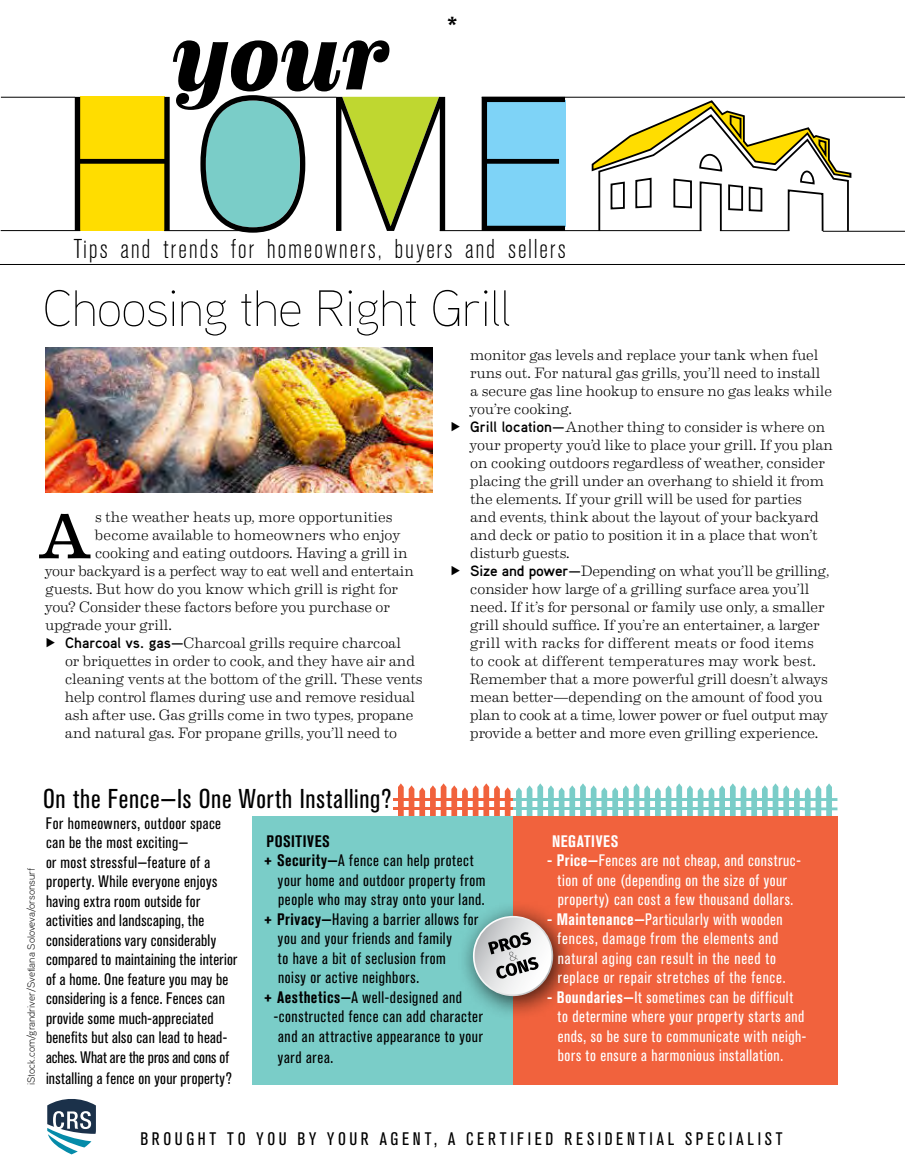
<style>
.page{position:relative;width:905px;height:1175px;background:#fff}
.page>*{position:absolute;margin:0;border:0;box-sizing:border-box;transform-origin:0 0}
.t1{font:italic 700 101.25px "Eames Century Modern";color:#000}
.t2{font:63.75px "Eames Century Modern";color:#000}
.t3{font:100 51px "Aaux Pro";letter-spacing:-.01em;color:#000}
.t4{font:300 condensed 27px "Akzidenz Grotesk BQ";letter-spacing:.07em;color:#000}
.t5{font:condensed 27px "Akzidenz Grotesk BQ";letter-spacing:.025em;color:#000}
.t6{font:700 27px "Lomba";color:#000}
.t7{font:condensed 18px "Akzidenz Grotesk BQ";letter-spacing:.205em;color:#000}
.t8{font:condensed 16.5px/19.5px "Akzidenz Grotesk BQ";letter-spacing:.03em;color:#000}
.t9{font:condensed 16.5px/19.5px "Akzidenz Grotesk BQ";letter-spacing:.04em;color:#fff}
.t10{font:700 condensed 16.5px "Akzidenz Grotesk BQ";letter-spacing:.04em;color:#fff}
.t11{font:700 condensed 16.5px "Akzidenz Grotesk BQ";letter-spacing:.04em;color:#000}
.t12{font:300 15px/18px "Eames Century Modern";letter-spacing:-.005em;color:#000}
.t13{font:300 10.5px "Aaux Pro";color:#000}
.s1{font-family:"Aaux Pro";font-weight:700}
.s2{font-weight:700}
</style>
<div class="page">
<hr style="left:513px;top:798px;width:54px;height:3px;background:#7acdc8">
<hr style="left:513px;top:807px;width:54px;height:3px;background:#7acdc8">
<svg style="left:516px;top:783px;width:316px;height:34px"></svg>
<hr style="left:802px;top:798px;width:35px;height:3px;background:#7acdc8">
<hr style="left:802px;top:807px;width:35px;height:3px;background:#7acdc8">
<hr style="left:459px;top:798px;width:54px;height:3px;background:#f1623d">
<hr style="left:459px;top:807px;width:54px;height:3px;background:#f1623d">
<svg style="left:398px;top:783px;width:112px;height:34px"></svg>
<hr style="left:393px;top:798px;width:54px;height:3px;background:#f1623d">
<hr style="left:393px;top:807px;width:54px;height:3px;background:#f1623d">
<div style="left:513px;top:817px;width:324px;height:267px;background:#f1623d"></div>
<div style="left:252px;top:817px;width:261px;height:267px;background:#7acdc8"></div>
<svg style="left:47px;top:1099px;width:49px;height:55px"></svg>
<hr style="left:1px;top:97px;width:74px;height:1px;background:#000">
<svg style="left:75px;top:95px;width:490px;height:138px"></svg>
<svg style="left:590px;top:100px;width:262px;height:132px"></svg>
<hr style="left:720px;top:230px;width:69px;height:1px;background:#000">
<hr style="left:822px;top:231px;width:82px;height:1px;background:#000">
<hr style="left:164px;top:230px;width:90px;height:1px;background:#000">
<hr style="left:1px;top:230px;width:79px;height:1px;background:#000">
<hr style="left:253px;top:97px;width:83px;height:1px;background:#000">
<hr style="left:440px;top:230px;width:261px;height:1px;background:#000">
<hr style="left:481px;top:97px;width:423px;height:1px;background:#000">
<hr style="left:0;top:264px;width:904px;height:1px;background:#000">
<div style="left:457px;top:900px;width:120px;height:120px;background:#000;opacity:.75"></div>
<svg style="left:468px;top:916px;width:89px;height:84px;background:#b2afab"></svg>
<img style="left:45px;top:348px;width:387px;height:144px">
<h1 class="t1" style="left:171px;top:-22px;width:219px">your</h1>
<h3 class="t6" style="left:447px;top:12px;width:13px">*</h3>
<h3 class="t4" style="left:74px;top:234px;width:493px">Tips and trends for homeowners, buyers and sellers</h3>
<h3 class="t3" style="left:43px;top:276px;width:469px">Choosing the Right Grill</h3>
<h2 class="t2" style="left:37px;top:489px;width:58px">A</h2>
<p class="t12" style="left:95px;top:507px;width:299px">s the weather heats up, more opportunities</p>
<p class="t12" style="left:95px;top:525px;width:307px">become available to homeowners who enjoy</p>
<p class="t12" style="left:95px;top:543px;width:314px">cooking and eating outdoors. Having a grill in</p>
<p class="t12" style="left:45px;top:561px;width:370px">your backyard is a perfect way to eat well and entertain</p>
<p class="t12" style="left:45px;top:579px;width:354px">guests. But how do you know which grill is right for</p>
<p class="t12" style="left:45px;top:597px;width:347px">you? Consider these factors before you purchase or</p>
<p class="t12" style="left:45px;top:615px;width:128px">upgrade your grill.</p>
<p class="t12" style="left:65px;top:633px;width:337px"><span class="s1">Charcoal vs. gas—</span>Charcoal grills require charcoal</p>
<p class="t12" style="left:65px;top:651px;width:351px">or briquettes in order to cook, and they have air and</p>
<p class="t12" style="left:65px;top:669px;width:359px">cleaning vents at the bottom of the grill. These vents</p>
<p class="t12" style="left:65px;top:687px;width:352px">help control flames during use and remove residual</p>
<p class="t12" style="left:65px;top:705px;width:350px">ash after use. Gas grills come in two types, propane</p>
<p class="t12" style="left:65px;top:723px;width:333px">and natural gas. For propane grills, you’ll need to</p>
<h3 class="t5" style="left:43px;top:783px;width:350px">On the Fence—Is One Worth Installing?</h3>
<p class="t12" style="left:469px;top:345px;width:365px">monitor gas levels and replace your tank when fuel runs out. For natural gas grills, you’ll need to install<br>a secure gas line hookup to ensure no gas leaks while you’re cooking.<br><span class="s1">Grill location—</span>Another thing to consider is where on your property you’d like to place your grill. If you plan on cooking outdoors regardless of weather, consider placing the grill under an overhang to shield it from the elements. If your grill will be used for parties<br>and events, think about the layout of your backyard and deck or patio to position it in a place that won’t disturb guests.<br><span class="s1">Size and power—</span>Depending on what you’ll be grilling, consider how large of a grilling surface area you’ll need. If it’s for personal or family use only, a smaller grill should suffice. If you’re an entertainer, a larger grill with racks for different meats or food items<br>to cook at different temperatures may work best.<br>Remember that a more powerful grill doesn’t always mean better—depending on the amount of food you plan to cook at a time, lower power or fuel output may provide a better and more even grilling experience.</p>
<p class="t13" style="left:25px;top:1084px;width:218px;rotate:-90deg">iStock.com/grandriver/Svetlana Soloveva/orsonsurf</p>
<p class="t8" style="left:46px;top:813px;width:193px">For homeowners, outdoor space can be the most exciting—<br>or most stressful—feature of a property. While everyone enjoys having extra room outside for activities and landscaping, the considerations vary considerably compared to maintaining the interior of a home. One feature you may be considering is a fence. Fences can provide some much-appreciated benefits but also can lead to head&shy;aches. What are the pros and cons of</p>
<p class="t8" style="left:46px;top:1069px;width:187px">installing a fence on your property?</p>
<p class="t11" style="left:266px;top:831px;width:65px">POSITIVES</p>
<p class="t8" style="left:263px;top:851px;width:211px"><span class="s2">+ Security—</span>A fence can help protect</p>
<p class="t8" style="left:278px;top:870px;width:209px">your home and outdoor property from</p>
<p class="t8" style="left:278px;top:890px;width:208px">people who may stray onto your land.</p>
<p class="t8" style="left:263px;top:909px;width:216px"><span class="s2">+ Privacy—</span>Having a barrier allows for</p>
<p class="t8" style="left:278px;top:929px;width:175px">you and your friends and family</p>
<p class="t8" style="left:278px;top:948px;width:169px">to have a bit of seclusion from</p>
<p class="t8" style="left:278px;top:968px;width:142px">noisy or active neighbors.</p>
<p class="t8" style="left:263px;top:987px;width:200px"><span class="s2">+ Aesthetics—</span>A well-designed and</p>
<p class="t8" style="left:274px;top:1007px;width:211px">-constructed fence can add character</p>
<p class="t8" style="left:278px;top:1026px;width:206px">and an attractive appearance to your</p>
<p class="t8" style="left:278px;top:1048px;width:57px">yard area.</p>
<p class="t10" style="left:552px;top:831px;width:68px">NEGATIVES</p>
<p class="t9" style="left:547px;top:851px;width:255px;text-align:center"><span class="s2">- Price—</span>Fences are not cheap, and construc&shy;tion of one (depending on the size of your property) can cost a few thousand dollars.</p>
<p class="t9" style="left:557px;top:909px;width:229px;text-indent:-11px"><span class="s2">- Maintenance—</span>Particularly with wooden fences, damage from the elements and natural aging can result in the need to replace or repair stretches of the fence.</p>
<p class="t9" style="left:557px;top:987px;width:250px;text-indent:-11px"><span class="s2">- Boundaries—</span>It sometimes can be difficult to determine where your property starts and ends, so be sure to communicate with neigh&shy;bors to ensure a harmonious installation.</p>
<p class="t7" style="left:140px;top:1128px;width:643px">BROUGHT TO YOU BY YOUR AGENT, A CERTIFIED RESIDENTIAL SPECIALIST</p>
</div>
